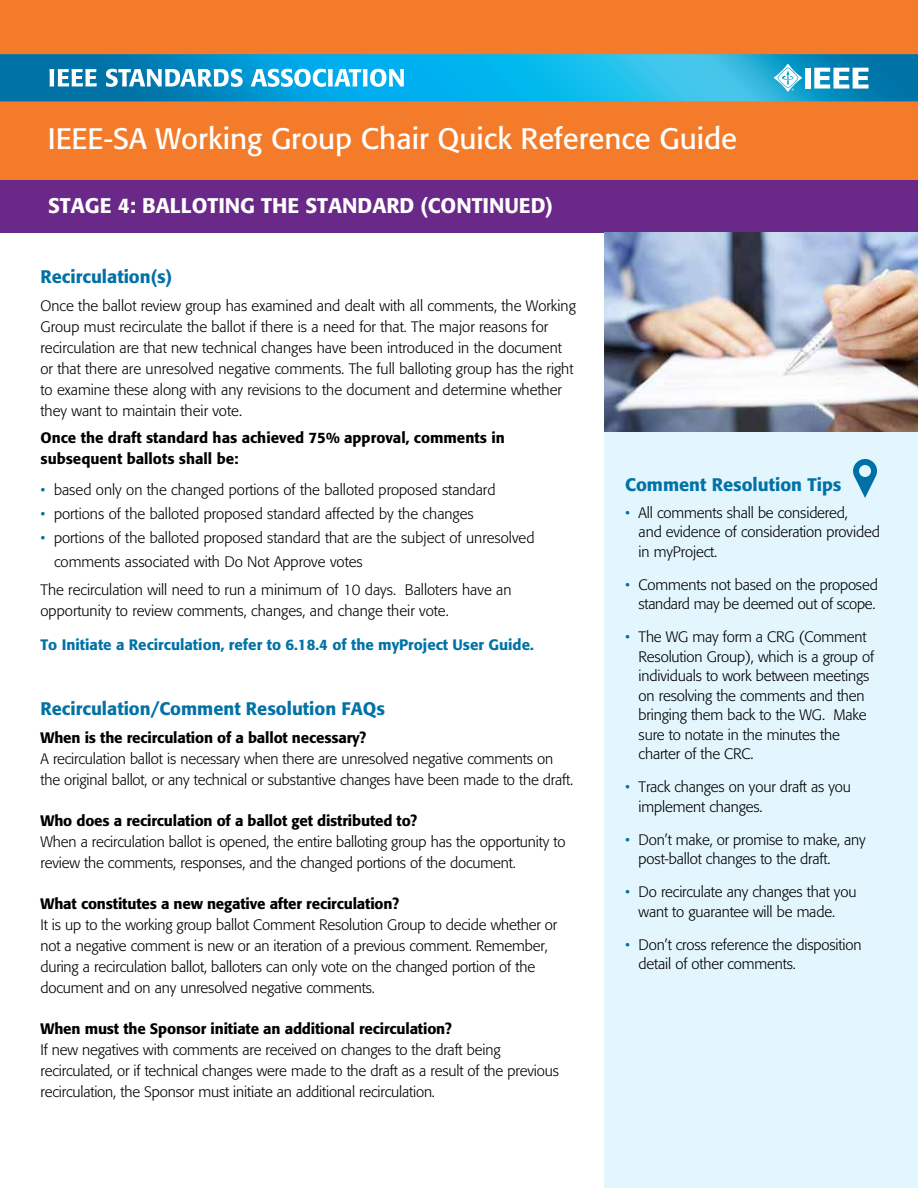
<style>
.page{position:relative;width:918px;height:1188px;background:#fff}
.page>*{position:absolute;margin:0;border:0;box-sizing:border-box;transform-origin:0 0}
.t1{font:29.4px "Formata";color:#fff}
.t2{font:500 21px "Formata";color:#fff}
.t3{font:500 18px "Formata";color:#0072a6}
.t4{font:500 18px "Formata";color:#0071a6}
.t5{font:300 15px/21px "Formata";letter-spacing:-.01em;color:#000}
.t6{font:500 15px/21px "Formata";letter-spacing:-.01em;color:#000}
.t7{font:500 15px "Formata";color:#0072a6}
.s1{color:#0071a6}
</style>
<div class="page">
<div style="left:0;top:0;width:918px;height:180px;background:#f47b29"></div>
<svg style="left:0;top:54px;width:918px;height:47px"></svg>
<div style="left:1px;top:180px;width:917px;height:53px;background:#6a2889"></div>
<div style="left:605px;top:233px;width:313px;height:955px;background:#e3f6fd"></div>
<svg style="left:853px;top:459px;width:24px;height:39px"></svg>
<img style="left:605px;top:233px;width:313px;height:198px">
<h1 class="t1" style="left:48px;top:121px;width:691px">IEEE-SA Working Group Chair Quick Reference Guide</h1>
<h2 class="t2" style="left:48px;top:193px;width:506px">STAGE 4: BALLOTING THE STANDARD (CONTINUED)</h2>
<p class="t4" style="left:40px;top:265px;width:133px">Recirculation(s)</p>
<p class="t5" style="left:40px;top:295px;width:537px">Once the ballot review group has examined and dealt with all comments, the Working Group must recirculate the ballot if there is a need for that. The major reasons for recirculation are that new technical changes have been introduced in the document or that there are unresolved negative comments. The full balloting group has the right to examine these along with any revisions to the document and determine whether they want to maintain their vote.</p>
<p class="t6" style="left:40px;top:427px;width:466px">Once the draft standard has achieved 75% approval, comments in subsequent ballots shall be:</p>
<p class="t5" style="left:40px;top:479px;width:456px"><span class="s1">•</span> based only on the changed portions of the balloted proposed standard</p>
<p class="t5" style="left:40px;top:503px;width:435px"><span class="s1">•</span> portions of the balloted proposed standard affected by the changes</p>
<p class="t5" style="left:54px;top:526px;width:482px;line-height:24px;text-indent:-14px"><span class="s1">•</span> portions of the balloted proposed standard that are the subject of unresolved comments associated with Do Not Approve votes</p>
<p class="t5" style="left:40px;top:579px;width:473px">The recirculation will need to run a minimum of 10 days. Balloters have an opportunity to review comments, changes, and change their vote.</p>
<p class="t7" style="left:40px;top:636px;width:495px">To Initiate a Recirculation, refer to 6.18.4 of the myProject User Guide.</p>
<p class="t3" style="left:40px;top:697px;width:346px">Recirculation/Comment Resolution FAQs</p>
<p class="t6" style="left:40px;top:727px;width:328px">When is the recirculation of a ballot necessary?</p>
<p class="t5" style="left:40px;top:748px;width:534px">A recirculation ballot is necessary when there are unresolved negative comments on the original ballot, or any technical or substantive changes have been made to the draft.</p>
<p class="t6" style="left:40px;top:810px;width:379px">Who does a recirculation of a ballot get distributed to?</p>
<p class="t5" style="left:40px;top:831px;width:526px">When a recirculation ballot is opened, the entire balloting group has the opportunity to review the comments, responses, and the changed portions of the document.</p>
<p class="t6" style="left:40px;top:893px;width:360px">What constitutes a new negative after recirculation?</p>
<p class="t5" style="left:41px;top:914px;width:518px">It is up to the working group ballot Comment Resolution Group to decide whether or not a negative comment is new or an iteration of a previous comment. Remember, during a recirculation ballot, balloters can only vote on the changed portion of the document and on any unresolved negative comments.</p>
<p class="t6" style="left:41px;top:1018px;width:413px">When must the Sponsor initiate an additional recirculation?</p>
<p class="t5" style="left:41px;top:1040px;width:520px">If new negatives with comments are received on changes to the draft being recirculated, or if technical changes were made to the draft as a result of the previous recirculation, the Sponsor must initiate an additional recirculation.</p>
<p class="t3" style="left:625px;top:474px;width:218px">Comment Resolution Tips</p>
<p class="t5" style="left:639px;top:503px;width:243px;line-height:19.5px;text-indent:-14px"><span class="s1">•</span> All comments shall be considered,<br>and evidence of consideration provided in myProject.</p>
<p class="t5" style="left:625px;top:575px;width:254px;line-height:19.5px;text-align:right"><span class="s1">•</span> Comments not based on the proposed standard may be deemed out of scope.</p>
<p class="t5" style="left:639px;top:627px;width:237px;line-height:19.5px;text-indent:-14px"><span class="s1">•</span> The WG may form a CRG (Comment<br>Resolution Group), which is a group of individuals to work between meetings on resolving the comments and then bringing them back to the WG. Make sure to notate in the minutes the charter of the CRC.</p>
<p class="t5" style="left:639px;top:777px;width:214px;line-height:19.5px;text-indent:-14px"><span class="s1">•</span> Track changes on your draft as you implement changes.</p>
<p class="t5" style="left:639px;top:830px;width:229px;line-height:19.5px;text-indent:-14px"><span class="s1">•</span> Don’t make, or promise to make, any post-ballot changes to the draft.</p>
<p class="t5" style="left:625px;top:882px;width:233px;line-height:19.5px;text-align:center"><span class="s1">•</span> Do recirculate any changes that you want to guarantee will be made.</p>
<p class="t5" style="left:639px;top:935px;width:224px;line-height:19.5px;text-indent:-14px"><span class="s1">•</span> Don’t cross reference the disposition detail of other comments.</p>
</div>
